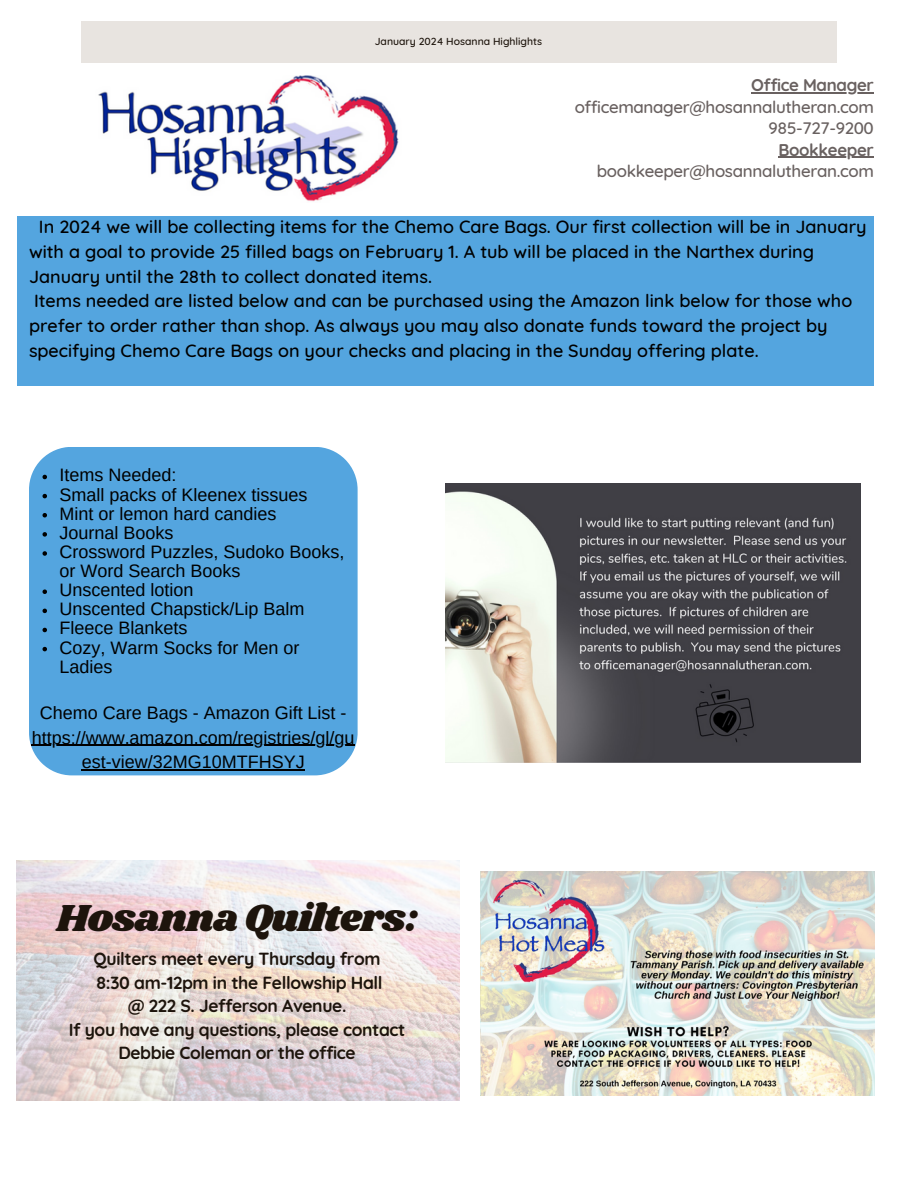
<style>
.page{position:relative;width:918px;height:1188px;background:#fff}
.page>*{position:absolute;margin:0;border:0;box-sizing:border-box;transform-origin:0 0}
.t1{font:39px "Shrikhand";letter-spacing:-.025em;color:#1d140c}
.t2{font:500 18px/24.8px "Quicksand";color:#000}
.t3{font:18px/19.2px "Arimo";color:#000}
.t4{font:700 17.55px/23.5px "Quicksand";letter-spacing:-.02em;color:#1d140c;text-align:center}
.t5{font:500 16.95px/21.3px "Quicksand";letter-spacing:-.02em;color:#696160;text-align:right}
.t6{font:500 10.5px "Quicksand";color:#1d140c}
.s1{font-weight:700}
</style>
<div class="page">
<img style="left:98px;top:75px;width:301px;height:127px">
<div style="left:81px;top:21px;width:755px;height:41px;background:#e8e4e0"></div>
<img style="left:16px;top:860px;width:443px;height:240px">
<img style="left:445px;top:484px;width:416px;height:278px">
<div style="left:17px;top:216px;width:857px;height:170px;background:#54a5df"></div>
<div style="left:29px;top:447px;width:329px;height:328px;background:#54a5df"></div>
<img style="left:480px;top:872px;width:394px;height:224px">
<hr style="left:751px;top:93px;width:123px;height:1px;background:#696160">
<hr style="left:778px;top:157px;width:96px;height:1px;background:#696160">
<svg style="left:43px;top:475px;width:4px;height:4px"></svg>
<svg style="left:43px;top:494px;width:4px;height:4px"></svg>
<svg style="left:43px;top:513px;width:4px;height:4px"></svg>
<svg style="left:43px;top:532px;width:4px;height:5px"></svg>
<svg style="left:43px;top:551px;width:4px;height:5px"></svg>
<svg style="left:43px;top:589px;width:4px;height:5px"></svg>
<svg style="left:43px;top:609px;width:4px;height:4px"></svg>
<svg style="left:43px;top:628px;width:4px;height:4px"></svg>
<svg style="left:43px;top:647px;width:4px;height:4px"></svg>
<hr style="left:32px;top:745px;width:323px;height:1px;background:#000">
<hr style="left:82px;top:769px;width:223px;height:2px;background:#000">
<p class="t6" style="left:375px;top:35px;width:169px">January 2024 Hosanna Highlights</p>
<p class="t5" style="left:575px;top:74px;width:301px"><span class="s1">Office Manager </span>officemanager@hosannalutheran.com<br>985-727-9200</p>
<p class="t5" style="left:597px;top:139px;width:279px"><span class="s1">Bookkeeper </span>bookkeeper@hosannalutheran.com</p>
<p class="t2" style="left:29px;top:214px;width:839px;text-indent:10px">In 2024 we will be collecting items for the Chemo Care Bags. Our first collection will be in January with a goal to provide 25 filled bags on February 1. A tub will be placed in the Narthex during January until the 28th to collect donated items.<br>Items needed are listed below and can be purchased using the Amazon link below for those who prefer to order rather than shop. As always you may also donate funds toward the project by specifying Chemo Care Bags on your checks and placing in the Sunday offering plate.</p>
<p class="t3" style="left:60px;top:466px;width:118px">Items Needed:</p>
<p class="t3" style="left:60px;top:485px;width:249px">Small packs of Kleenex tissues</p>
<p class="t3" style="left:60px;top:504px;width:218px">Mint or lemon hard candies</p>
<p class="t3" style="left:60px;top:523px;width:116px">Journal Books</p>
<p class="t3" style="left:60px;top:542px;width:286px">Crossword Puzzles, Sudoko Books, or Word Search Books</p>
<h2 class="t3" style="left:60px;top:580px;width:136px">Unscented lotion</h2>
<p class="t3" style="left:60px;top:600px;width:246px">Unscented Chapstick/Lip Balm</p>
<p class="t3" style="left:60px;top:619px;width:129px">Fleece Blankets</p>
<h2 class="t3" style="left:60px;top:638px;width:241px">Cozy, Warm Socks for Men or<br>Ladies</h2>
<p class="t3" style="left:32px;top:700px;width:324px;line-height:24.8px;text-align:center">Chemo Care Bags - Amazon Gift List - https://www.amazon.com/registries/gl/gu est-view/32MG10MTFHSYJ</p>
<h1 class="t1" style="left:56px;top:891px;width:363px">Hosanna Quilters:</h1>
<h1 class="t4" style="left:69px;top:947px;width:338px">Quilters meet every Thursday from<br>8:30 am-12pm in the Fellowship Hall<br>@ 222 S. Jefferson Avenue.<br>If you have any questions, please contact Debbie Coleman or the office</h1>
</div>
